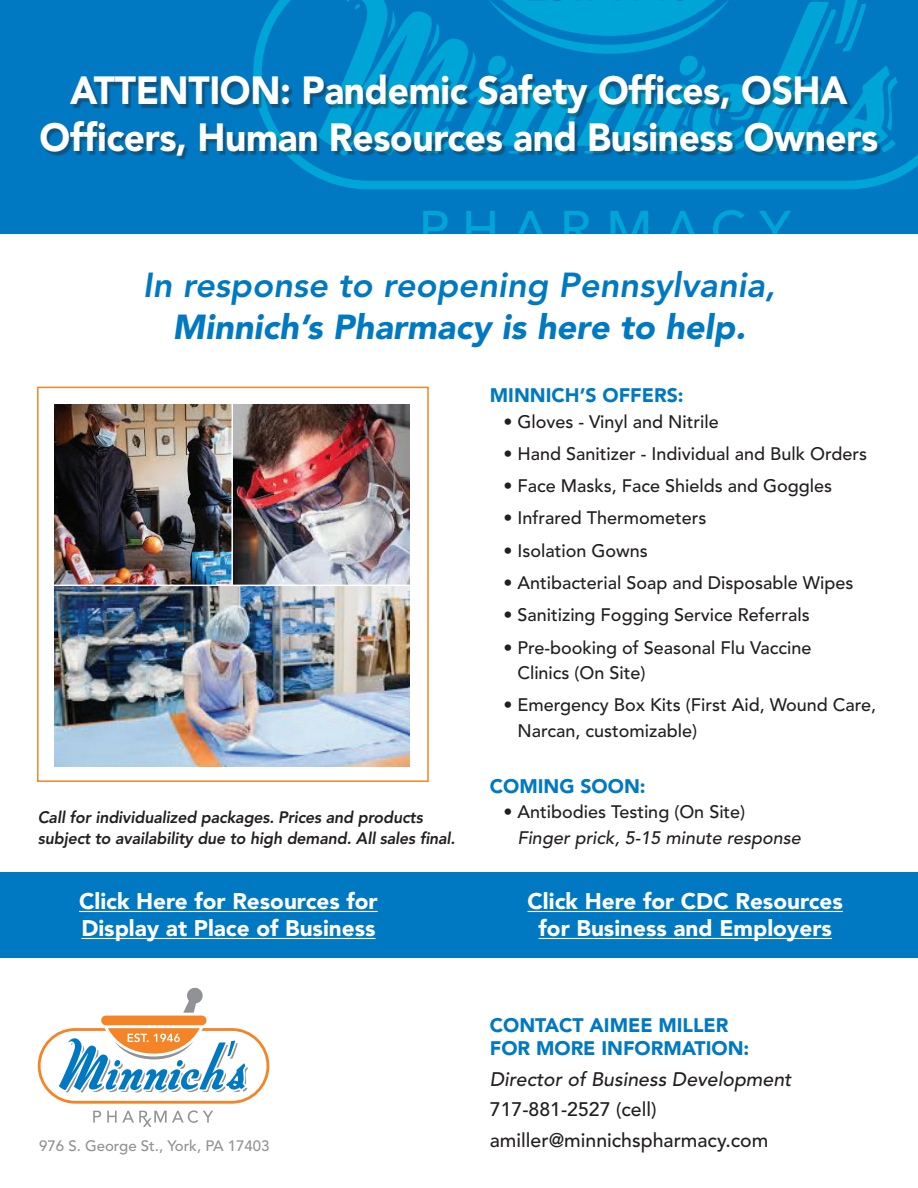
<style>
.page{position:relative;width:918px;height:1188px;background:#fff}
.page>*{position:absolute;margin:0;border:0;box-sizing:border-box;transform-origin:0 0}
.t1{font:900 39px/46.8px "Avenir";letter-spacing:-.01em;color:#fff;text-align:center;scale:.95 1}
.t2{font:italic 800 34.5px "Avenir";color:#0079c2}
.t3{font:italic 900 34.5px "Avenir";color:#0079c2}
.t4{font:900 22.5px/27px "Avenir";color:#fff}
.t5{font:900 19.5px/23.4px "Avenir";color:#0079c2}
.t6{font:500 19.5px/30.8px "Avenir";color:#231f20}
.t7{font:italic 500 19.5px "Avenir";color:#231f20}
.t8{font:500 18px/25.5px "Avenir";color:#231f20}
.t9{font:italic 500 18px "Avenir";color:#231f20}
.t10{font:italic 800 16.5px/21px "Avenir";letter-spacing:-.01em;color:#231f20}
.t11{font:500 15px "Avenir";color:#919295}
</style>
<div class="page">
<div style="left:0;top:0;width:918px;height:233px;background:#0079c2"></div>
<div style="left:0;top:872px;width:918px;height:86px;background:#0079c2"></div>
<svg style="left:183px;top:987px;width:20px;height:26px"></svg>
<div style="left:101px;top:1016px;width:106px;height:9px;background:#f58427;border-radius:5px"></div>
<svg style="left:93px;top:1111px;width:8px;height:12px"></svg>
<svg style="left:107px;top:1110px;width:106px;height:17px"></svg>
<svg style="left:38px;top:1028px;width:231px;height:76px"></svg>
<svg style="left:253px;top:0;width:665px;height:189px"></svg>
<svg style="left:318px;top:0;width:579px;height:156px"></svg>
<svg style="left:423px;top:211px;width:25px;height:23px"></svg>
<svg style="left:466px;top:211px;width:29px;height:23px"></svg>
<svg style="left:512px;top:211px;width:36px;height:23px"></svg>
<svg style="left:610px;top:211px;width:38px;height:23px"></svg>
<svg style="left:665px;top:211px;width:35px;height:23px"></svg>
<svg style="left:713px;top:210px;width:32px;height:24px"></svg>
<svg style="left:759px;top:211px;width:32px;height:23px"></svg>
<svg style="left:564px;top:211px;width:38px;height:23px"></svg>
<div style="left:37px;top:387px;width:392px;height:395px;border:2px solid #f58427"></div>
<img style="left:55px;top:405px;width:355px;height:361px">
<img style="left:55px;top:586px;width:354px;height:180px">
<img style="left:233px;top:405px;width:177px;height:180px">
<hr style="left:79px;top:911px;width:299px;height:1px;background:#fff">
<hr style="left:81px;top:938px;width:295px;height:1px;background:#fff">
<hr style="left:528px;top:911px;width:315px;height:1px;background:#fff">
<hr style="left:539px;top:938px;width:293px;height:1px;background:#fff">
<div style="left:43px;top:76px;width:838px;height:84px;background:#231f20;opacity:.4"></div>
<hr style="left:52px;top:585px;width:366px;height:1px;background:#fff">
<hr style="left:231px;top:403px;width:2px;height:182px;background:#fff">
<h1 class="t1" style="left:40px;top:67px;width:884px">ATTENTION: Pandemic Safety Offices, OSHA<br>Officers, Human Resources and Business Owners</h1>
<h2 class="t2" style="left:143px;top:265px;width:634px">In response to reopening Pennsylvania,</h2>
<h2 class="t3" style="left:172px;top:306px;width:575px">Minnich’s Pharmacy is here to help.</h2>
<p class="t10" style="left:38px;top:807px;width:419px">Call for individualized packages. Prices and products subject to availability due to high demand. All sales final.</p>
<p class="t5" style="left:490px;top:384px;width:195px">MINNICH’S OFFERS:</p>
<p class="t8" style="left:503px;top:409px;width:217px">• Gloves - Vinyl and Nitrile</p>
<p class="t8" style="left:503px;top:441px;width:365px">• Hand Sanitizer - Individual and Bulk Orders</p>
<p class="t8" style="left:503px;top:474px;width:330px">• Face Masks, Face Shields and Goggles</p>
<p class="t8" style="left:503px;top:506px;width:205px">• Infrared Thermometers</p>
<p class="t8" style="left:503px;top:538px;width:146px">• Isolation Gowns</p>
<p class="t8" style="left:503px;top:570px;width:352px">• Antibacterial Soap and Disposable Wipes</p>
<p class="t8" style="left:503px;top:603px;width:308px">• Sanitizing Fogging Service Referrals</p>
<p class="t8" style="left:517px;top:635px;width:296px;text-indent:-14px">• Pre-booking of Seasonal Flu Vaccine<br>Clinics (On Site)</p>
<p class="t8" style="left:517px;top:693px;width:360px;text-indent:-14px">• Emergency Box Kits (First Aid, Wound Care,<br>Narcan, customizable)</p>
<p class="t5" style="left:490px;top:774px;width:157px">COMING SOON:</p>
<p class="t8" style="left:503px;top:800px;width:243px">• Antibodies Testing (On Site)</p>
<p class="t9" style="left:517px;top:827px;width:285px">Finger prick, 5-15 minute response</p>
<p class="t4" style="left:79px;top:888px;width:300px">Click Here for Resources for<br>Display at Place of Business</p>
<p class="t4" style="left:528px;top:888px;width:317px;text-align:center">Click Here for CDC Resources for Business and Employers</p>
<p class="t11" style="left:39px;top:1137px;width:232px">976 S. George St., York, PA 17403</p>
<p class="t5" style="left:490px;top:1013px;width:261px">CONTACT AIMEE MILLER<br>FOR MORE INFORMATION:</p>
<p class="t7" style="left:490px;top:1068px;width:303px">Director of Business Development</p>
<p class="t6" style="left:490px;top:1095px;width:280px">717-881-2527 (cell) amiller@minnichspharmacy.com</p>
</div>
